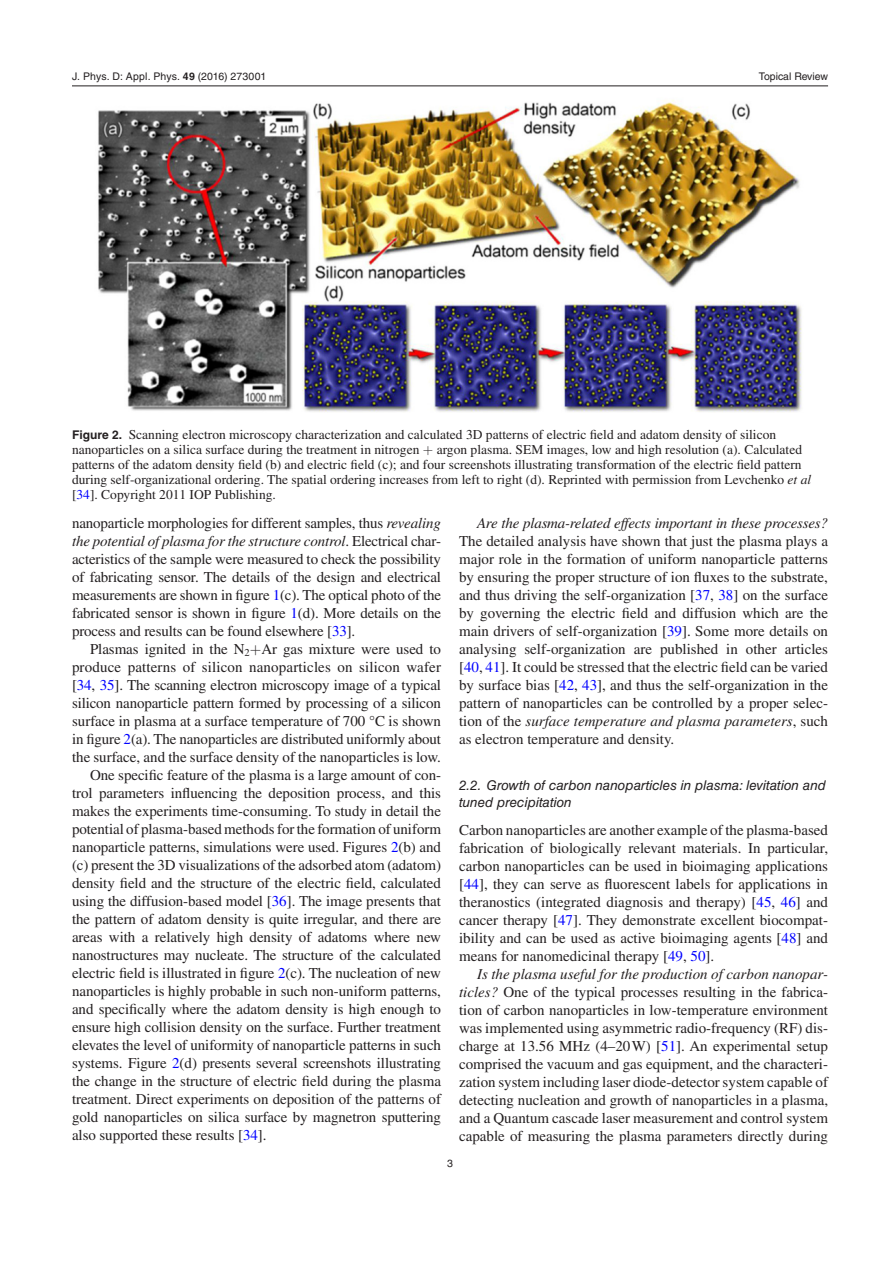
<style>
.page{position:relative;width:893px;height:1263px;background:#fff}
.page>*{position:absolute;margin:0;border:0;box-sizing:border-box;transform-origin:0 0}
.t1{font:15px/18px "Times LT Std";letter-spacing:-.005em;color:#231f20;text-align:justify}
.t2{font:italic 15px "Times LT Std";letter-spacing:-.015em;color:#231f20}
.t3{font:13.5px/15px "Times LT Std";color:#231f20}
.t4{font:italic 13.5px/16.5px "Helvetica LT Std";color:#231f20}
.t5{font:10.5px "Helvetica LT Std";color:#231f20}
.s1{font-family:"Helvetica";font-weight:700}
.s2{font-family:"Helvetica"}
.s3{font-family:"Helvetica LT Std";font-weight:700;font-size:12px}
.s4{font-style:italic}
.s5{color:#00f}
.s6{font-family:"STIX General"}
</style>
<div class="page">
<hr style="left:72px;top:86px;width:756px;height:1px;background:#231f20">
<img style="left:98px;top:100px;width:704px;height:312px">
<p class="t5" style="left:72px;top:70px;width:196px">J. Phys. D: Appl. Phys. <span class="s1">49</span> (<span class="s2">2016</span>) 273001</p>
<p class="t5" style="left:759px;top:70px;width:71px">Topical Review</p>
<p class="t3" style="left:72px;top:427px;width:706px"><span class="s3">Figure 2.</span> Scanning electron microscopy characterization and calculated 3D patterns of electric field and adatom density of silicon nanoparticles on a silica surface during the treatment in nitrogen</p>
<p class="t3" style="left:72px;top:442px;width:741px;text-indent:365px">argon plasma. SEM images, low and high resolution (a). Calculated patterns of the adatom density field (b) and electric field (c); and four screenshots illustrating transformation of the electric field pattern during self-organizational ordering. The spatial ordering increases from left to right (d). Reprinted with permission from Levchenko <span class="s4">et al </span>[<span class="s5">34</span>]. Copyright 2011 IOP Publishing.</p>
<p class="t1" style="left:72px;top:514px;width:371px">nanoparticle morphologies for different samples, thus <span class="s4">revealing the potential of plasma for the structure control</span>. Electrical char&shy;acteristics of the sample were measured to check the possibility of fabricating sensor. The details of the design and electrical measurements are shown in figure <span class="s5">1</span>(c). The optical photo of the fabricated sensor is shown in figure <span class="s5">1</span>(d). More details on the process and results can be found elsewhere [<span class="s5">33</span>].</p>
<p class="t1" style="left:90px;top:640px;width:353px">Plasmas ignited in the N<sub>2</sub> Ar gas mixture were used to</p>
<p class="t1" style="left:72px;top:658px;width:370px">produce patterns of silicon nanoparticles on silicon wafer</p>
<p class="t1" style="left:72px;top:676px;width:370px">[<span class="s5">34</span>, <span class="s5">35</span>]. The scanning electron microscopy image of a typical</p>
<p class="t1" style="left:72px;top:694px;width:370px">silicon nanoparticle pattern formed by processing of a silicon</p>
<p class="t1" style="left:72px;top:712px;width:370px">surface in plasma at a surface temperature of 700 <span class="s6">°</span>C is shown</p>
<p class="t1" style="left:72px;top:730px;width:370px">in figure <span class="s5">2</span>(a). The nanoparticles are distributed uniformly about</p>
<p class="t1" style="left:72px;top:748px;width:370px">the surface, and the surface density of the nanoparticles is low.</p>
<p class="t1" style="left:90px;top:766px;width:353px">One specific feature of the plasma is a large amount of con-</p>
<p class="t1" style="left:72px;top:784px;width:371px">trol parameters influencing the deposition process, and this</p>
<p class="t1" style="left:72px;top:802px;width:371px">makes the experiments time-consuming. To study in detail the</p>
<p class="t1" style="left:72px;top:820px;width:370px">potential of plasma-based methods for the formation of uniform</p>
<p class="t1" style="left:72px;top:838px;width:371px">nanoparticle patterns, simulations were used. Figures <span class="s5">2</span>(b) and</p>
<p class="t1" style="left:72px;top:856px;width:370px">(c) present the 3D visualizations of the adsorbed atom (adatom)</p>
<p class="t1" style="left:72px;top:874px;width:370px">density field and the structure of the electric field, calculated</p>
<p class="t1" style="left:72px;top:892px;width:371px">using the diffusion-based model [<span class="s5">36</span>]. The image presents that</p>
<p class="t1" style="left:72px;top:910px;width:371px">the pattern of adatom density is quite irregular, and there are</p>
<p class="t1" style="left:72px;top:928px;width:371px">areas with a relatively high density of adatoms where new</p>
<p class="t1" style="left:72px;top:946px;width:370px">nanostructures may nucleate. The structure of the calculated</p>
<p class="t1" style="left:72px;top:964px;width:370px">electric field is illustrated in figure <span class="s5">2</span>(c). The nucleation of new</p>
<p class="t1" style="left:72px;top:982px;width:371px">nanoparticles is highly probable in such non-uniform patterns,</p>
<p class="t1" style="left:72px;top:1000px;width:371px">and specifically where the adatom density is high enough to</p>
<p class="t1" style="left:72px;top:1018px;width:371px">ensure high collision density on the surface. Further treatment</p>
<p class="t1" style="left:72px;top:1036px;width:371px">elevates the level of uniformity of nanoparticle patterns in such</p>
<p class="t1" style="left:72px;top:1054px;width:370px">systems. Figure <span class="s5">2</span>(d) presents several screenshots illustrating</p>
<p class="t1" style="left:72px;top:1072px;width:370px">the change in the structure of electric field during the plasma</p>
<p class="t1" style="left:72px;top:1090px;width:371px">treatment. Direct experiments on deposition of the patterns of</p>
<p class="t1" style="left:72px;top:1108px;width:371px">gold nanoparticles on silica surface by magnetron sputtering</p>
<p class="t1" style="left:72px;top:1126px;width:196px">also supported these results [<span class="s5">34</span>].</p>
<p class="t2" style="left:477px;top:514px;width:353px">Are the plasma-related effects important in these processes?</p>
<p class="t1" style="left:459px;top:532px;width:371px">The detailed analysis have shown that just the plasma plays a major role in the formation of uniform nanoparticle patterns by ensuring the proper structure of ion fluxes to the substrate, and thus driving the self-organization [<span class="s5">37</span>, <span class="s5">38</span>] on the surface by governing the electric field and diffusion which are the main drivers of self-organization [<span class="s5">39</span>]. Some more details on analysing self-organization are published in other articles [<span class="s5">40</span>, <span class="s5">41</span>]. It could be stressed that the electric field can be varied by surface bias [<span class="s5">42</span>, <span class="s5">43</span>], and thus the self-organization in the pattern of nanoparticles can be controlled by a proper selec&shy;tion of the <span class="s4">surface temperature and plasma parameters</span>, such as electron temperature and density.</p>
<p class="t4" style="left:459px;top:777px;width:369px">2.2. Growth of carbon nanoparticles in plasma: levitation and tuned precipitation</p>
<p class="t1" style="left:459px;top:821px;width:371px">Carbon nanoparticles are another example of the plasma-based fabrication of biologically relevant materials. In particular, carbon nanoparticles can be used in bioimaging applications [<span class="s5">44</span>], they can serve as fluorescent labels for applications in theranostics (integrated diagnosis and therapy) [<span class="s5">45</span>, <span class="s5">46</span>] and cancer therapy [<span class="s5">47</span>]. They demonstrate excellent biocompat&shy;ibility and can be used as active bioimaging agents [<span class="s5">48</span>] and means for nanomedicinal therapy [<span class="s5">49</span>, <span class="s5">50</span>].</p>
<p class="t1" style="left:459px;top:965px;width:371px;text-indent:18px"><span class="s4">Is the plasma useful for the production of carbon nanopar&shy;ticles?</span> One of the typical processes resulting in the fabrica&shy;tion of carbon nanoparticles in low-temperature environment was implemented using asymmetric radio-frequency (RF) dis&shy;charge at 13.56 MHz (4<span class="s6">–</span>20W) [<span class="s5">51</span>]. An experimental setup comprised the vacuum and gas equipment, and the characteri&shy;zation system including laser diode-detector system capable of detecting nucleation and growth of nanoparticles in a plasma, and a Quantum cascade laser measurement and control system capable of measuring the plasma parameters directly during</p>
<p class="t5" style="left:447px;top:1157px;width:7px">3</p>
</div>
